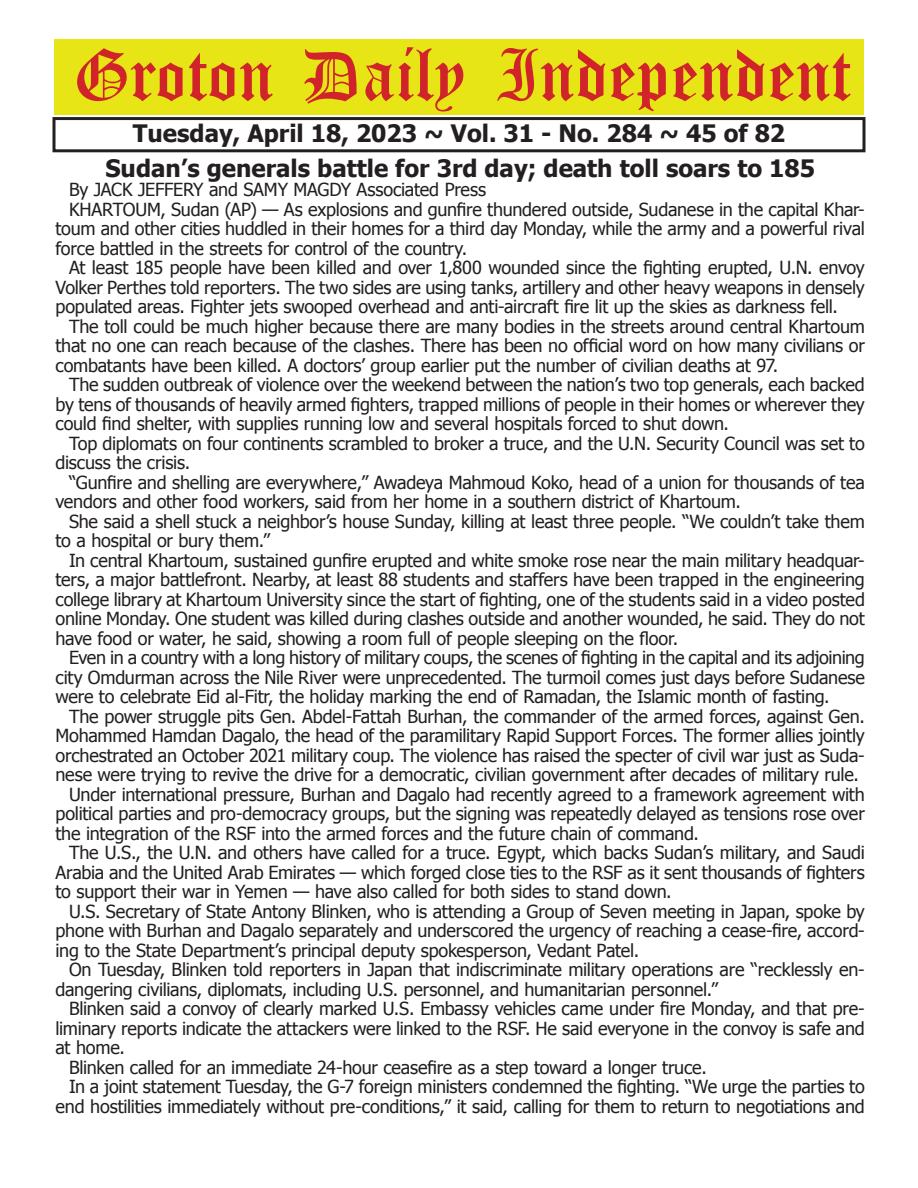
<style>
.page{position:relative;width:918px;height:1188px;background:#fff}
.page>*{position:absolute;margin:0;border:0;box-sizing:border-box;transform-origin:0 0}
.t1{font:54px "Old English Five";color:#d1232a}
.t2{font:700 24px "Tahoma";color:#231f20}
.t3{font:18px "Tahoma";letter-spacing:-.01em;color:#231f20}
</style>
<div class="page">
<div style="left:52px;top:117px;width:814px;height:35px;border:3px solid #231f20"></div>
<div style="left:54px;top:40px;width:810px;height:75px;background:#e7e515"></div>
<h1 class="t1" style="left:73px;top:50px;width:779px">Groton Daily Independent</h1>
<h2 class="t2" style="left:133px;top:116px;width:654px">Tuesday, April 18, 2023 ~ Vol. 31 - No. 284 ~ 45 of 82</h2>
<h2 class="t2" style="left:105px;top:151px;width:711px">Sudan’s generals battle for 3rd day; death toll soars to 185</h2>
<p class="t3" style="left:69px;top:178px;width:419px">By JACK JEFFERY and SAMY MAGDY Associated Press</p>
<p class="t3" style="left:69px;top:197px;width:797px">KHARTOUM, Sudan (AP) — As explosions and gunfire thundered outside, Sudanese in the capital Khar-</p>
<p class="t3" style="left:56px;top:217px;width:811px">toum and other cities huddled in their homes for a third day Monday, while the army and a powerful rival</p>
<p class="t3" style="left:56px;top:236px;width:413px">force battled in the streets for control of the country.</p>
<p class="t3" style="left:69px;top:256px;width:797px">At least 185 people have been killed and over 1,800 wounded since the fighting erupted, U.N. envoy</p>
<p class="t3" style="left:56px;top:275px;width:811px">Volker Perthes told reporters. The two sides are using tanks, artillery and other heavy weapons in densely</p>
<p class="t3" style="left:56px;top:295px;width:784px">populated areas. Fighter jets swooped overhead and anti-aircraft fire lit up the skies as darkness fell.</p>
<p class="t3" style="left:69px;top:314px;width:797px">The toll could be much higher because there are many bodies in the streets around central Khartoum</p>
<p class="t3" style="left:56px;top:334px;width:811px">that no one can reach because of the clashes. There has been no official word on how many civilians or</p>
<p class="t3" style="left:56px;top:353px;width:724px">combatants have been killed. A doctors’ group earlier put the number of civilian deaths at 97.</p>
<p class="t3" style="left:69px;top:373px;width:797px">The sudden outbreak of violence over the weekend between the nation’s two top generals, each backed</p>
<p class="t3" style="left:56px;top:392px;width:811px">by tens of thousands of heavily armed fighters, trapped millions of people in their homes or wherever they</p>
<p class="t3" style="left:56px;top:412px;width:675px">could find shelter, with supplies running low and several hospitals forced to shut down.</p>
<p class="t3" style="left:69px;top:431px;width:797px">Top diplomats on four continents scrambled to broker a truce, and the U.N. Security Council was set to</p>
<p class="t3" style="left:56px;top:451px;width:136px">discuss the crisis.</p>
<p class="t3" style="left:69px;top:470px;width:797px">“Gunfire and shelling are everywhere,” Awadeya Mahmoud Koko, head of a union for thousands of tea</p>
<p class="t3" style="left:56px;top:490px;width:687px">vendors and other food workers, said from her home in a southern district of Khartoum.</p>
<p class="t3" style="left:69px;top:509px;width:797px">She said a shell stuck a neighbor’s house Sunday, killing at least three people. “We couldn’t take them</p>
<p class="t3" style="left:56px;top:529px;width:216px">to a hospital or bury them.”</p>
<p class="t3" style="left:69px;top:548px;width:797px">In central Khartoum, sustained gunfire erupted and white smoke rose near the main military headquar-</p>
<p class="t3" style="left:56px;top:568px;width:811px">ters, a major battlefront. Nearby, at least 88 students and staffers have been trapped in the engineering</p>
<p class="t3" style="left:56px;top:587px;width:811px">college library at Khartoum University since the start of fighting, one of the students said in a video posted</p>
<p class="t3" style="left:56px;top:607px;width:811px">online Monday. One student was killed during clashes outside and another wounded, he said. They do not</p>
<p class="t3" style="left:56px;top:626px;width:624px">have food or water, he said, showing a room full of people sleeping on the floor.</p>
<p class="t3" style="left:69px;top:646px;width:797px">Even in a country with a long history of military coups, the scenes of fighting in the capital and its adjoining</p>
<p class="t3" style="left:56px;top:665px;width:811px">city Omdurman across the Nile River were unprecedented. The turmoil comes just days before Sudanese</p>
<p class="t3" style="left:56px;top:685px;width:776px">were to celebrate Eid al-Fitr, the holiday marking the end of Ramadan, the Islamic month of fasting.</p>
<p class="t3" style="left:69px;top:704px;width:797px">The power struggle pits Gen. Abdel-Fattah Burhan, the commander of the armed forces, against Gen.</p>
<p class="t3" style="left:56px;top:724px;width:811px">Mohammed Hamdan Dagalo, the head of the paramilitary Rapid Support Forces. The former allies jointly</p>
<p class="t3" style="left:56px;top:743px;width:811px">orchestrated an October 2021 military coup. The violence has raised the specter of civil war just as Suda-</p>
<p class="t3" style="left:56px;top:763px;width:805px">nese were trying to revive the drive for a democratic, civilian government after decades of military rule.</p>
<p class="t3" style="left:69px;top:782px;width:797px">Under international pressure, Burhan and Dagalo had recently agreed to a framework agreement with</p>
<p class="t3" style="left:56px;top:802px;width:811px">political parties and pro-democracy groups, but the signing was repeatedly delayed as tensions rose over</p>
<p class="t3" style="left:56px;top:821px;width:645px">the integration of the RSF into the armed forces and the future chain of command.</p>
<p class="t3" style="left:69px;top:841px;width:797px">The U.S., the U.N. and others have called for a truce. Egypt, which backs Sudan’s military, and Saudi</p>
<p class="t3" style="left:56px;top:860px;width:811px">Arabia and the United Arab Emirates — which forged close ties to the RSF as it sent thousands of fighters</p>
<p class="t3" style="left:56px;top:880px;width:618px">to support their war in Yemen — have also called for both sides to stand down.</p>
<p class="t3" style="left:69px;top:899px;width:797px">U.S. Secretary of State Antony Blinken, who is attending a Group of Seven meeting in Japan, spoke by</p>
<p class="t3" style="left:56px;top:919px;width:811px">phone with Burhan and Dagalo separately and underscored the urgency of reaching a cease-fire, accord-</p>
<p class="t3" style="left:56px;top:938px;width:585px">ing to the State Department’s principal deputy spokesperson, Vedant Patel.</p>
<p class="t3" style="left:69px;top:958px;width:797px">On Tuesday, Blinken told reporters in Japan that indiscriminate military operations are “recklessly en-</p>
<p class="t3" style="left:56px;top:977px;width:664px">dangering civilians, diplomats, including U.S. personnel, and humanitarian personnel.”</p>
<p class="t3" style="left:69px;top:997px;width:797px">Blinken said a convoy of clearly marked U.S. Embassy vehicles came under fire Monday, and that pre-</p>
<p class="t3" style="left:56px;top:1016px;width:811px">liminary reports indicate the attackers were linked to the RSF. He said everyone in the convoy is safe and</p>
<p class="t3" style="left:56px;top:1036px;width:71px">at home.</p>
<p class="t3" style="left:69px;top:1055px;width:639px">Blinken called for an immediate 24-hour ceasefire as a step toward a longer truce.</p>
<p class="t3" style="left:69px;top:1075px;width:797px">In a joint statement Tuesday, the G-7 foreign ministers condemned the fighting. “We urge the parties to</p>
<p class="t3" style="left:56px;top:1094px;width:811px">end hostilities immediately without pre-conditions,” it said, calling for them to return to negotiations and</p>
</div>
